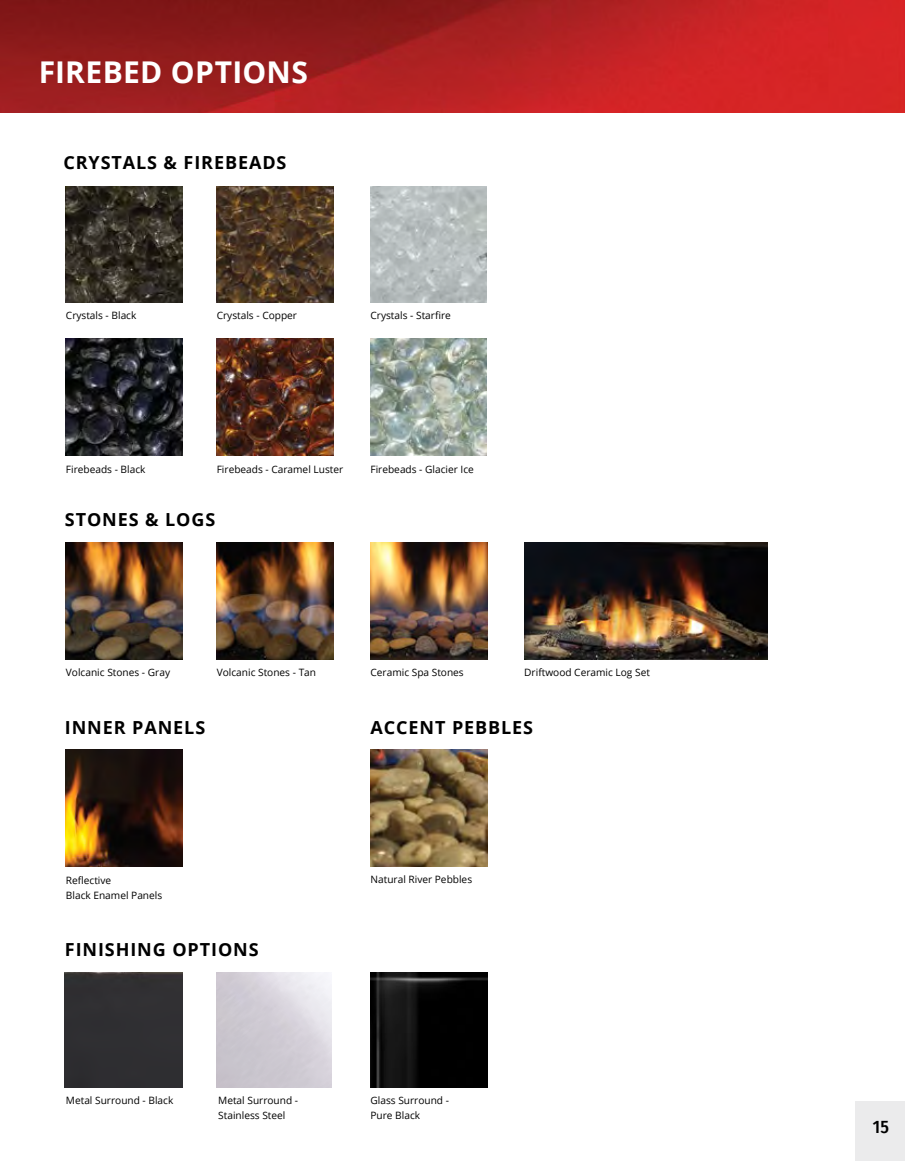
<style>
.page{position:relative;width:905px;height:1161px;background:#fff}
.page>*{position:absolute;margin:0;border:0;box-sizing:border-box;transform-origin:0 0}
.t1{font:700 30px "Open Sans";letter-spacing:.01em;color:#fff}
.t2{font:700 18px "Open Sans";letter-spacing:.05em;color:#000}
.t3{font:500 18px "Fira Sans Condensed";color:#000}
.t4{font:10.2px/15px "Open Sans";color:#000}
</style>
<div class="page">
<img style="left:0;top:0;width:904px;height:113px">
<div style="left:855px;top:1102px;width:49px;height:59px;background:#ebebec"></div>
<img style="left:66px;top:543px;width:116px;height:116px">
<img style="left:217px;top:543px;width:116px;height:116px">
<img style="left:370px;top:543px;width:117px;height:116px">
<img style="left:524px;top:543px;width:243px;height:116px">
<img style="left:370px;top:750px;width:117px;height:116px">
<img style="left:66px;top:750px;width:116px;height:116px">
<img style="left:66px;top:186px;width:116px;height:117px">
<img style="left:217px;top:186px;width:116px;height:117px">
<img style="left:370px;top:186px;width:117px;height:117px">
<img style="left:217px;top:339px;width:116px;height:116px">
<img style="left:66px;top:339px;width:116px;height:116px">
<img style="left:370px;top:339px;width:117px;height:116px">
<div style="left:65px;top:973px;width:117px;height:114px;background:#2f2f32"></div>
<img style="left:370px;top:973px;width:117px;height:114px">
<h1 class="t1" style="left:39px;top:51px;width:271px">FIREBED OPTIONS</h1>
<h2 class="t2" style="left:63px;top:150px;width:225px">CRYSTALS &amp; FIREBEADS</h2>
<p class="t4" style="left:66px;top:307px;width:72px">Crystals - Black</p>
<p class="t4" style="left:217px;top:307px;width:82px">Crystals - Copper</p>
<p class="t4" style="left:370px;top:307px;width:82px">Crystals - Starfire</p>
<p class="t4" style="left:66px;top:461px;width:81px">Firebeads - Black</p>
<p class="t4" style="left:217px;top:461px;width:128px">Firebeads - Caramel Luster</p>
<h2 class="t2" style="left:65px;top:507px;width:152px">STONES &amp; LOGS</h2>
<p class="t4" style="left:370px;top:461px;width:105px">Firebeads - Glacier Ice</p>
<p class="t4" style="left:66px;top:665px;width:106px">Volcanic Stones - Gray</p>
<p class="t4" style="left:217px;top:665px;width:101px">Volcanic Stones - Tan</p>
<h2 class="t2" style="left:65px;top:715px;width:142px">INNER PANELS</h2>
<p class="t4" style="left:370px;top:665px;width:95px">Ceramic Spa Stones</p>
<p class="t4" style="left:524px;top:665px;width:127px">Driftwood Ceramic Log Set</p>
<h2 class="t2" style="left:370px;top:715px;width:164px">ACCENT PEBBLES</h2>
<p class="t4" style="left:66px;top:873px;width:98px">Reflective<br>Black Enamel Panels</p>
<p class="t4" style="left:370px;top:872px;width:103px">Natural River Pebbles</p>
<h2 class="t2" style="left:65px;top:937px;width:195px">FINISHING OPTIONS</h2>
<p class="t4" style="left:66px;top:1093px;width:109px">Metal Surround - Black</p>
<p class="t4" style="left:218px;top:1093px;width:81px">Metal Surround -<br>Stainless Steel</p>
<p class="t4" style="left:370px;top:1093px;width:80px">Glass Surround -<br>Pure Black</p>
<h2 class="t3" style="left:873px;top:1113px;width:17px">15</h2>
</div>
